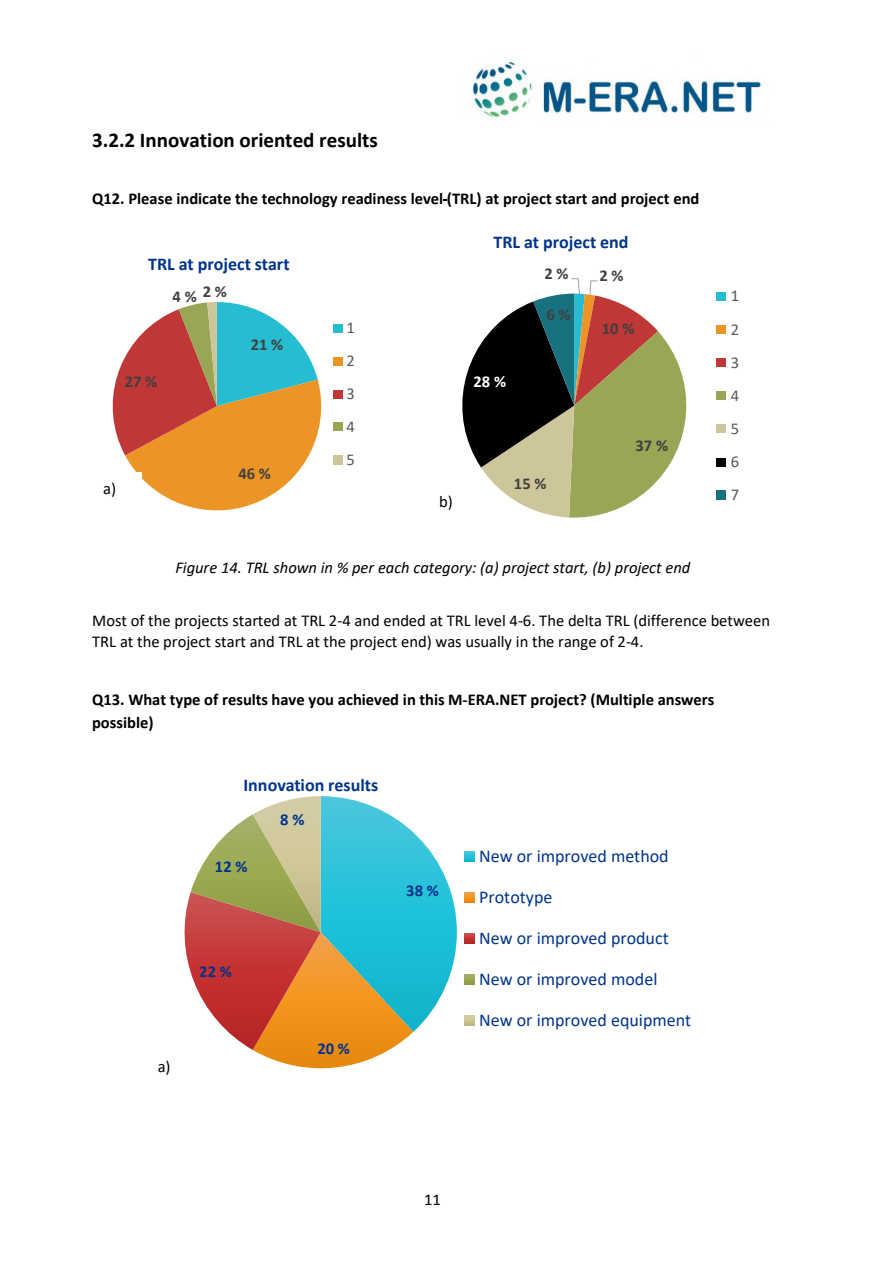
<style>
.page{position:relative;width:893px;height:1263px;background:#fff}
.page>*{position:absolute;margin:0;border:0;box-sizing:border-box;transform-origin:0 0}
.t1{font:700 21px "Calibri";color:#000}
.t2{font:18px "Calibri";color:#00338d}
.t3{font:700 18px "Calibri";color:#00338d}
.t4{font:700 16.5px/23.2px "Calibri";color:#000}
.t5{font:16.5px/20.1px "Calibri";color:#000}
.t6{font:italic 16.5px "Calibri";color:#000}
.t7{font:700 16.5px "Calibri";letter-spacing:.005em;color:#404040}
.t8{font:700 16.5px "Calibri";letter-spacing:.005em;color:#00338d}
.t9{font:16.5px/33.2px "Calibri";color:#595959;text-align:justify}
.t10{font:700 16.5px "Calibri";color:#fff}
</style>
<div class="page">
<img style="left:471px;top:61px;width:291px;height:57px">
<svg style="left:112px;top:302px;width:210px;height:209px"></svg>
<div style="left:333px;top:324px;width:9px;height:9px;background:#26bcd2"></div>
<div style="left:333px;top:357px;width:9px;height:9px;background:#ec9526"></div>
<div style="left:333px;top:390px;width:9px;height:9px;background:#bf3737"></div>
<div style="left:333px;top:422px;width:9px;height:9px;background:#99a655"></div>
<div style="left:333px;top:455px;width:9px;height:9px;background:#cec69b"></div>
<svg style="left:462px;top:278px;width:225px;height:240px"></svg>
<div style="left:717px;top:292px;width:9px;height:9px;background:#26bcd2"></div>
<div style="left:717px;top:325px;width:9px;height:9px;background:#ec9526"></div>
<div style="left:717px;top:358px;width:9px;height:9px;background:#bf3737"></div>
<div style="left:717px;top:391px;width:9px;height:9px;background:#99a655"></div>
<div style="left:717px;top:424px;width:9px;height:9px;background:#cec69b"></div>
<div style="left:717px;top:458px;width:9px;height:9px;background:#000"></div>
<div style="left:717px;top:490px;width:9px;height:10px;background:#17717e"></div>
<div style="left:428px;top:486px;width:54px;height:37px;background:#fff"></div>
<img style="left:321px;top:796px;width:136px;height:236px">
<img style="left:253px;top:932px;width:160px;height:137px">
<img style="left:184px;top:894px;width:137px;height:156px">
<img style="left:191px;top:814px;width:62px;height:118px">
<img style="left:253px;top:796px;width:68px;height:136px">
<svg style="left:464px;top:852px;width:10px;height:10px"></svg>
<svg style="left:464px;top:893px;width:10px;height:10px"></svg>
<svg style="left:464px;top:934px;width:10px;height:10px"></svg>
<svg style="left:464px;top:975px;width:10px;height:9px"></svg>
<svg style="left:464px;top:1016px;width:10px;height:9px"></svg>
<div style="left:92px;top:472px;width:49px;height:35px;background:#fff"></div>
<h3 class="t1" style="left:92px;top:127px;width:287px">3.2.2 Innovation oriented results</h3>
<p class="t4" style="left:92px;top:186px;width:609px">Q12. Please indicate the technology readiness level (TRL) at project start and project end</p>
<p class="t3" style="left:148px;top:253px;width:143px">TRL at project start</p>
<p class="t7" style="left:173px;top:284px;width:56px">4 % 2 %</p>
<p class="t7" style="left:125px;top:371px;width:34px">27 %</p>
<p class="t7" style="left:251px;top:334px;width:34px">21 %</p>
<p class="t5" style="left:103px;top:478px;width:14px">a)</p>
<p class="t7" style="left:238px;top:463px;width:34px">46 %</p>
<p class="t9" style="left:346px;top:311px;width:10px">1<br>2<br>3<br>4<br>5</p>
<p class="t5" style="left:439px;top:492px;width:15px">b)</p>
<p class="t3" style="left:493px;top:231px;width:137px">TRL at project end</p>
<p class="t7" style="left:544px;top:263px;width:26px">2 %</p>
<p class="t7" style="left:599px;top:265px;width:26px">2 %</p>
<p class="t10" style="left:473px;top:371px;width:34px">28 %</p>
<p class="t7" style="left:546px;top:304px;width:26px">6 %</p>
<p class="t7" style="left:514px;top:474px;width:34px">15 %</p>
<p class="t7" style="left:602px;top:318px;width:34px">10 %</p>
<p class="t7" style="left:635px;top:435px;width:34px">37 %</p>
<p class="t9" style="left:731px;top:279px;width:10px">1<br>2<br>3<br>4<br>5<br>6<br>7</p>
<p class="t6" style="left:175px;top:557px;width:516px">Figure 14. TRL shown in % per each category: (a) project start, (b) project end</p>
<p class="t5" style="left:92px;top:611px;width:679px">Most of the projects started at TRL 2-4 and ended at TRL level 4-6. The delta TRL (difference between<br>TRL at the project start and TRL at the project end) was usually in the range of 2-4.</p>
<p class="t4" style="left:92px;top:688px;width:624px">Q13. What type of results have you achieved in this M-ERA.NET project? (Multiple answers possible)</p>
<p class="t3" style="left:243px;top:774px;width:137px">Innovation results</p>
<p class="t8" style="left:215px;top:856px;width:34px">12 %</p>
<p class="t8" style="left:280px;top:809px;width:26px">8 %</p>
<p class="t8" style="left:199px;top:961px;width:34px">22 %</p>
<p class="t5" style="left:158px;top:1056px;width:14px">a)</p>
<p class="t8" style="left:317px;top:1039px;width:34px">20 %</p>
<p class="t8" style="left:406px;top:880px;width:34px">38 %</p>
<p class="t2" style="left:479px;top:845px;width:191px">New or improved method</p>
<p class="t2" style="left:479px;top:886px;width:75px">Prototype</p>
<p class="t2" style="left:479px;top:927px;width:191px">New or improved product</p>
<p class="t2" style="left:479px;top:968px;width:180px">New or improved model</p>
<p class="t2" style="left:479px;top:1009px;width:213px">New or improved equipment</p>
<p class="t5" style="left:424px;top:1189px;width:18px">11</p>
</div>
